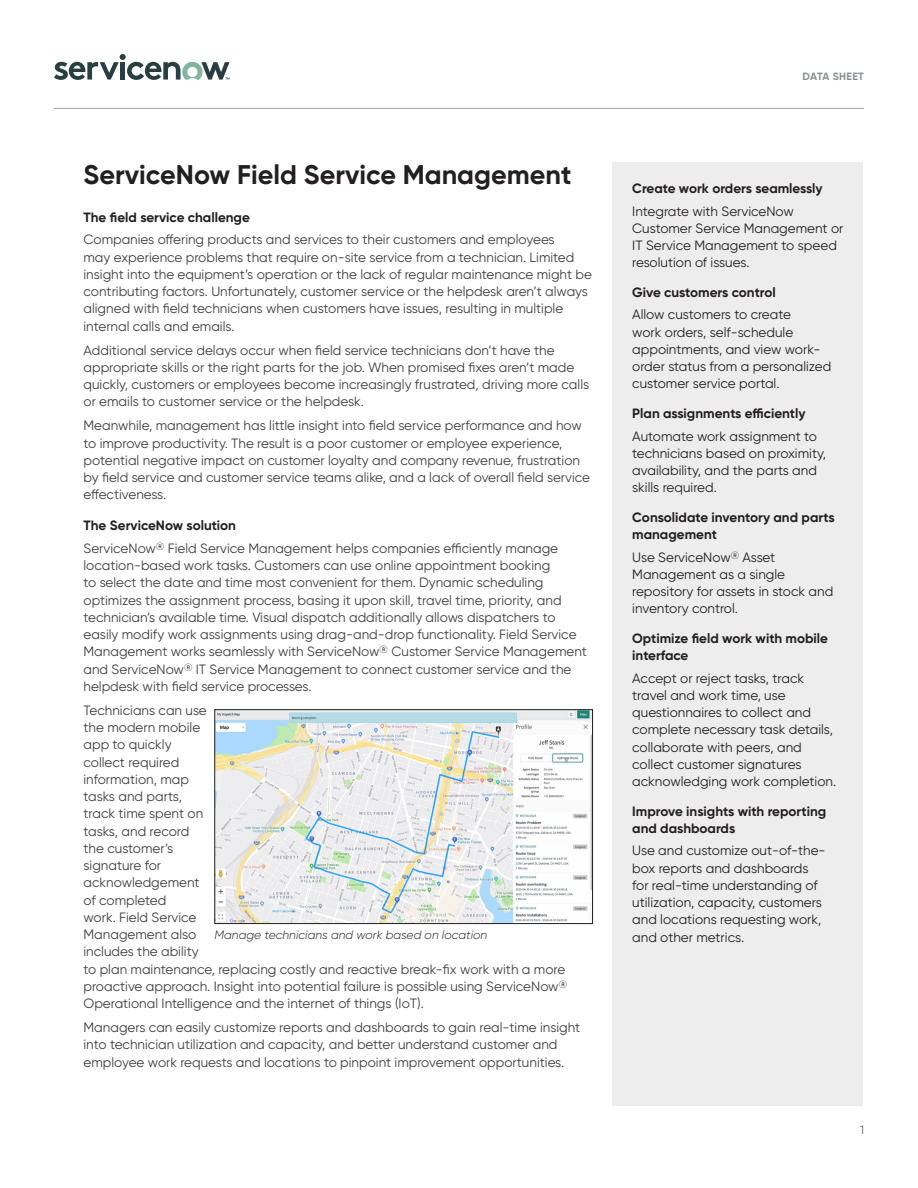
<style>
.page{position:relative;width:918px;height:1188px;background:#fff}
.page>*{position:absolute;margin:0;border:0;box-sizing:border-box;transform-origin:0 0}
.Haderline_1{font:700 27px "Gilroy";color:#231f20}
.Body_Copy{font:13.5px/17.2px "Gilroy";color:#3e3e3f}
.Sidebar_Content{font:13.5px/17.2px "Gilroy";color:#231f20}
.Headline_2{font:700 13.5px/17.2px "Gilroy";color:#231f20}
.Captions{font:italic 300 12px "Gilroy";color:#231f20}
.t1{font:300 12px "Gilroy";color:#3e3e3f}
.t2{font:700 10.5px "Gilroy";letter-spacing:.025em;color:#8b8f92}
</style>
<div class="page">
<svg style="left:54px;top:54px;width:176px;height:26px"></svg>
<hr style="left:54px;top:108px;width:810px;height:1px;background:#a1a4a6">
<div style="left:613px;top:163px;width:250px;height:943px;background:#ededee"></div>
<img style="left:217px;top:711px;width:374px;height:211px">
<div style="left:215px;top:709px;width:378px;height:215px;border:1px solid #231f20"></div>
<p class="Haderline_1" style="left:84px;top:158px;width:489px">ServiceNow Field Service Management</p>
<p class="Headline_2" style="left:84px;top:208px;width:168px">The field service challenge</p>
<p class="Body_Copy" style="left:84px;top:231px;width:510px">Companies offering products and services to their customers and employees<br>may experience problems that require on-site service from a technician. Limited insight into the equipment’s operation or the lack of regular maintenance might be contributing factors. Unfortunately, customer service or the helpdesk aren’t always aligned with field technicians when customers have issues, resulting in multiple internal calls and emails.</p>
<p class="Body_Copy" style="left:84px;top:341px;width:507px">Additional service delays occur when field service technicians don’t have the appropriate skills or the right parts for the job. When promised fixes aren’t made quickly, customers or employees become increasingly frustrated, driving more calls or emails to customer service or the helpdesk.</p>
<p class="Body_Copy" style="left:84px;top:417px;width:508px">Meanwhile, management has little insight into field service performance and how to improve productivity. The result is a poor customer or employee experience, potential negative impact on customer loyalty and company revenue, frustration by field service and customer service teams alike, and a lack of overall field service effectiveness.</p>
<p class="Headline_2" style="left:84px;top:517px;width:154px">The ServiceNow solution</p>
<p class="Body_Copy" style="left:84px;top:539px;width:505px">ServiceNow<sup>®</sup> Field Service Management helps companies efficiently manage location-based work tasks. Customers can use online appointment booking<br>to select the date and time most convenient for them. Dynamic scheduling optimizes the assignment process, basing it upon skill, travel time, priority, and technician’s available time. Visual dispatch additionally allows dispatchers to easily modify work assignments using drag-and-drop functionality. Field Service Management works seamlessly with ServiceNow<sup>®</sup> Customer Service Management and ServiceNow<sup>®</sup> IT Service Management to connect customer service and the helpdesk with field service processes.</p>
<p class="Body_Copy" style="left:84px;top:701px;width:485px">Technicians can use<br>the modern mobile<br>app to quickly<br>collect required<br>information, map<br>tasks and parts,<br>track time spent on<br>tasks, and record<br>the customer’s<br>signature for<br>acknowledgement<br>of completed<br>work. Field Service<br>Management also<br>includes the ability<br>to plan maintenance, replacing costly and reactive break-fix work with a more proactive approach. Insight into potential failure is possible using ServiceNow<sup>®<br></sup>Operational Intelligence and the internet of things (IoT).</p>
<p class="Body_Copy" style="left:84px;top:1019px;width:498px">Managers can easily customize reports and dashboards to gain real-time insight into technician utilization and capacity, and better understand customer and employee work requests and locations to pinpoint improvement opportunities.</p>
<p class="Captions" style="left:215px;top:928px;width:274px">Manage technicians and work based on location</p>
<p class="t2" style="left:803px;top:70px;width:63px">DATA SHEET</p>
<p class="Headline_2" style="left:632px;top:180px;width:192px">Create work orders seamlessly</p>
<p class="Sidebar_Content" style="left:632px;top:202px;width:213px">Integrate with ServiceNow<br>Customer Service Management or<br>IT Service Management to speed resolution of issues.</p>
<p class="Headline_2" style="left:632px;top:283px;width:145px">Give customers control</p>
<p class="Sidebar_Content" style="left:632px;top:306px;width:201px">Allow customers to create<br>work orders, self-schedule appointments, and view work&shy;order status from a personalized customer service portal.</p>
<p class="Headline_2" style="left:632px;top:404px;width:175px">Plan assignments efficiently</p>
<p class="Sidebar_Content" style="left:632px;top:427px;width:195px">Automate work assignment to technicians based on proximity, availability, and the parts and skills required.</p>
<p class="Headline_2" style="left:632px;top:508px;width:204px">Consolidate inventory and parts management</p>
<p class="Sidebar_Content" style="left:632px;top:548px;width:203px">Use ServiceNow<sup>®</sup> Asset<br>Management as a single repository for assets in stock and inventory control.</p>
<p class="Headline_2" style="left:632px;top:629px;width:197px">Optimize field work with mobile interface</p>
<p class="Sidebar_Content" style="left:632px;top:669px;width:205px">Accept or reject tasks, track travel and work time, use questionnaires to collect and complete necessary task details, collaborate with peers, and collect customer signatures acknowledging work completion.</p>
<p class="Headline_2" style="left:632px;top:802px;width:196px">Improve insights with reporting and dashboards</p>
<p class="Sidebar_Content" style="left:632px;top:842px;width:195px">Use and customize out-of-the&shy;box reports and dashboards for real-time understanding of utilization, capacity, customers and locations requesting work, and other metrics.</p>
<p class="t1" style="left:860px;top:1122px;width:5px">1</p>
</div>
